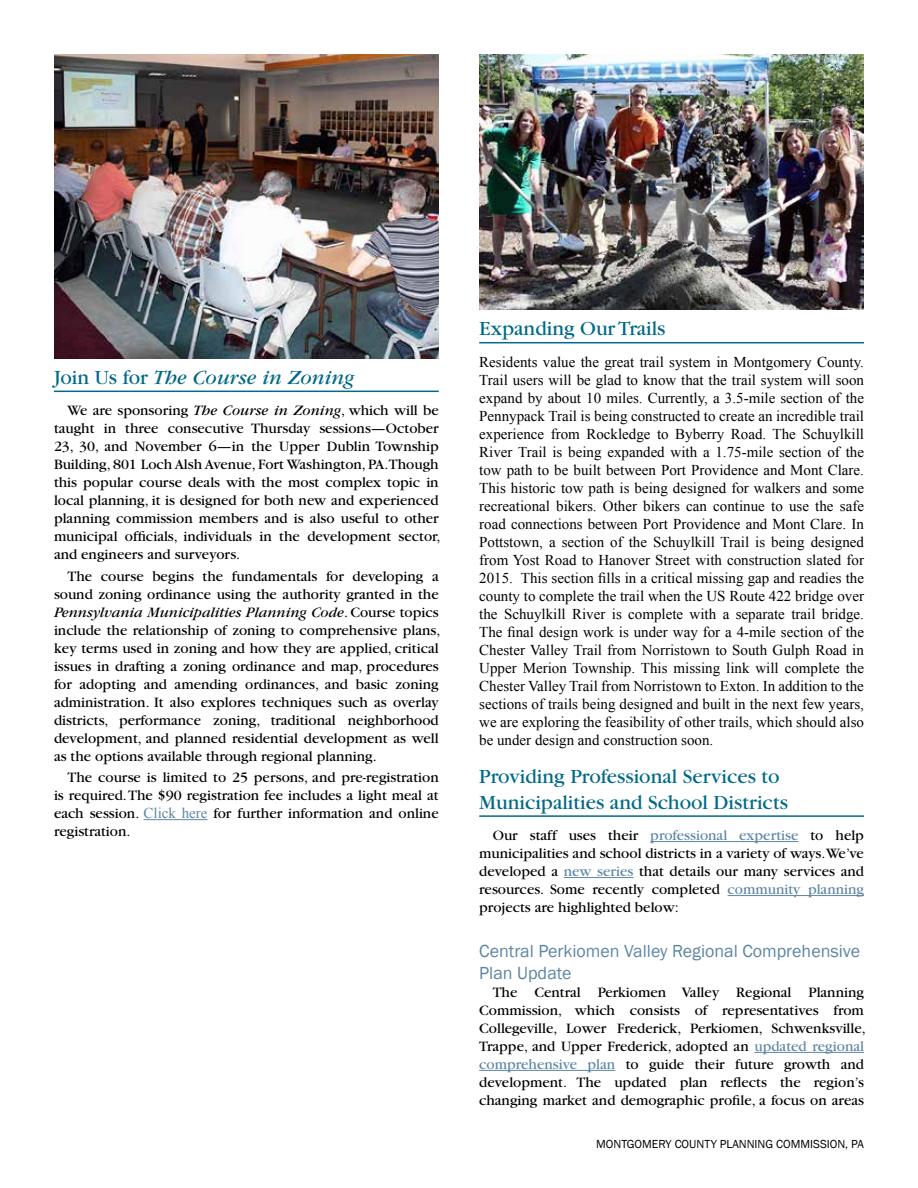
<style>
.page{position:relative;width:918px;height:1188px;background:#fff}
.page>*{position:absolute;margin:0;border:0;box-sizing:border-box;transform-origin:0 0}
.t1{font:21px/25.2px "Garamond";color:#006987}
.t2{font:italic 21px "Garamond";color:#006987}
.t3{font:18px/21.6px "Franklin Gothic";color:#5d86a4}
.t4{font:15px/18px "Garamond";color:#000}
.t5{font:15px/18px "Times New Roman";color:#000;text-align:justify}
.t6{font:12px "Franklin Gothic";color:#000}
.s1{font-style:normal}
.s2{font-style:italic}
.s3{font-family:"Times New Roman";color:#5d86a4}
.s4{color:#5d86a4}
</style>
<div class="page">
<hr style="left:54px;top:391px;width:385px;height:1px;background:#006987">
<hr style="left:144px;top:819px;width:64px;height:1px;background:#5d86a4">
<img style="left:54px;top:54px;width:385px;height:305px">
<hr style="left:479px;top:342px;width:385px;height:1px;background:#006987">
<hr style="left:479px;top:815px;width:385px;height:2px;background:#006987">
<hr style="left:650px;top:841px;width:148px;height:1px;background:#5d86a4">
<hr style="left:564px;top:877px;width:69px;height:1px;background:#5d86a4">
<hr style="left:728px;top:895px;width:136px;height:1px;background:#5d86a4">
<hr style="left:754px;top:1052px;width:110px;height:1px;background:#5d86a4">
<hr style="left:479px;top:1070px;width:136px;height:1px;background:#5d86a4">
<img style="left:479px;top:54px;width:385px;height:256px">
<h1 class="t2" style="left:54px;top:366px;width:302px"><span class="s1">Join Us for</span> The Course in Zoning</h1>
<p class="t4" style="left:54px;top:402px;width:388px;text-indent:14px">We are sponsoring <span class="s2">The Course in Zoning</span>, which will be taught in three consecutive Thursday sessions—October 23, 30, and November 6—in the Upper Dublin Township Building, 801 Loch Alsh Avenue, Fort Washington, PA.Though this popular course deals with the most complex topic in local planning, it is designed for both new and experienced planning commission members and is also useful to other municipal officials, individuals in the development sector, and engineers and surveyors.</p>
<p class="t4" style="left:54px;top:567px;width:388px;text-indent:14px">The course begins the fundamentals for developing a sound zoning ordinance using the authority granted in the <span class="s2">Pennsylvania Municipalities Planning Code</span>. Course topics include the relationship of zoning to comprehensive plans, key terms used in zoning and how they are applied, critical issues in drafting a zoning ordinance and map, procedures for adopting and amending ordinances, and basic zoning administration. It also explores techniques such as overlay districts, performance zoning, traditional neighborhood development, and planned residential development as well as the options available through regional planning.</p>
<p class="t4" style="left:54px;top:769px;width:386px;text-align:justify;text-indent:14px">The course is limited to 25 persons, and pre-registration is required. The $90 registration fee includes a light meal at each session. <span class="s3">Click here</span> for further information and online registration.</p>
<h1 class="t1" style="left:479px;top:316px;width:188px">Expanding Our Trails</h1>
<p class="t5" style="left:479px;top:352px;width:386px">Residents value the great trail system in Montgomery County.<br>Trail users will be glad to know that the trail system will soon expand by about 10 miles. Currently, a 3.5-mile section of the Pennypack Trail is being constructed to create an incredible trail experience from Rockledge to Byberry Road. The Schuylkill River Trail is being expanded with a 1.75-mile section of the tow path to be built between Port Providence and Mont Clare.<br>This historic tow path is being designed for walkers and some recreational bikers. Other bikers can continue to use the safe road connections between Port Providence and Mont Clare. In Pottstown, a section of the Schuylkill Trail is being designed from Yost Road to Hanover Street with construction slated for 2015. This section fills in a critical missing gap and readies the county to complete the trail when the US Route 422 bridge over the Schuylkill River is complete with a separate trail bridge.<br>The final design work is under way for a 4-mile section of the Chester Valley Trail from Norristown to South Gulph Road in Upper Merion Township. This missing link will complete the Chester Valley Trail from Norristown to Exton. In addition to the sections of trails being designed and built in the next few years, we are exploring the feasibility of other trails, which should also be under design and construction soon.</p>
<h1 class="t1" style="left:479px;top:764px;width:310px">Providing Professional Services to<br>Municipalities and School Districts</h1>
<p class="t4" style="left:479px;top:827px;width:386px;text-align:justify;text-indent:14px">Our staff uses their <span class="s4">professional expertise</span> to help municipalities and school districts in a variety of ways.We’ve developed a <span class="s4">new series</span> that details our many services and resources. Some recently completed <span class="s4">community planning </span>projects are highlighted below:</p>
<p class="t3" style="left:479px;top:941px;width:382px">Central Perkiomen Valley Regional Comprehensive<br>Plan Update</p>
<p class="t4" style="left:479px;top:983px;width:388px;text-indent:14px">The Central Perkiomen Valley Regional Planning Commission, which consists of representatives from Collegeville, Lower Frederick, Perkiomen, Schwenksville, Trappe, and Upper Frederick, adopted an <span class="s4">updated regional comprehensive plan</span> to guide their future growth and development. The updated plan reflects the region’s changing market and demographic profile, a focus on areas</p>
<p class="t6" style="left:596px;top:1136px;width:269px">MONTGOMERY COUNTY PLANNING COMMISSION, PA</p>
</div>
